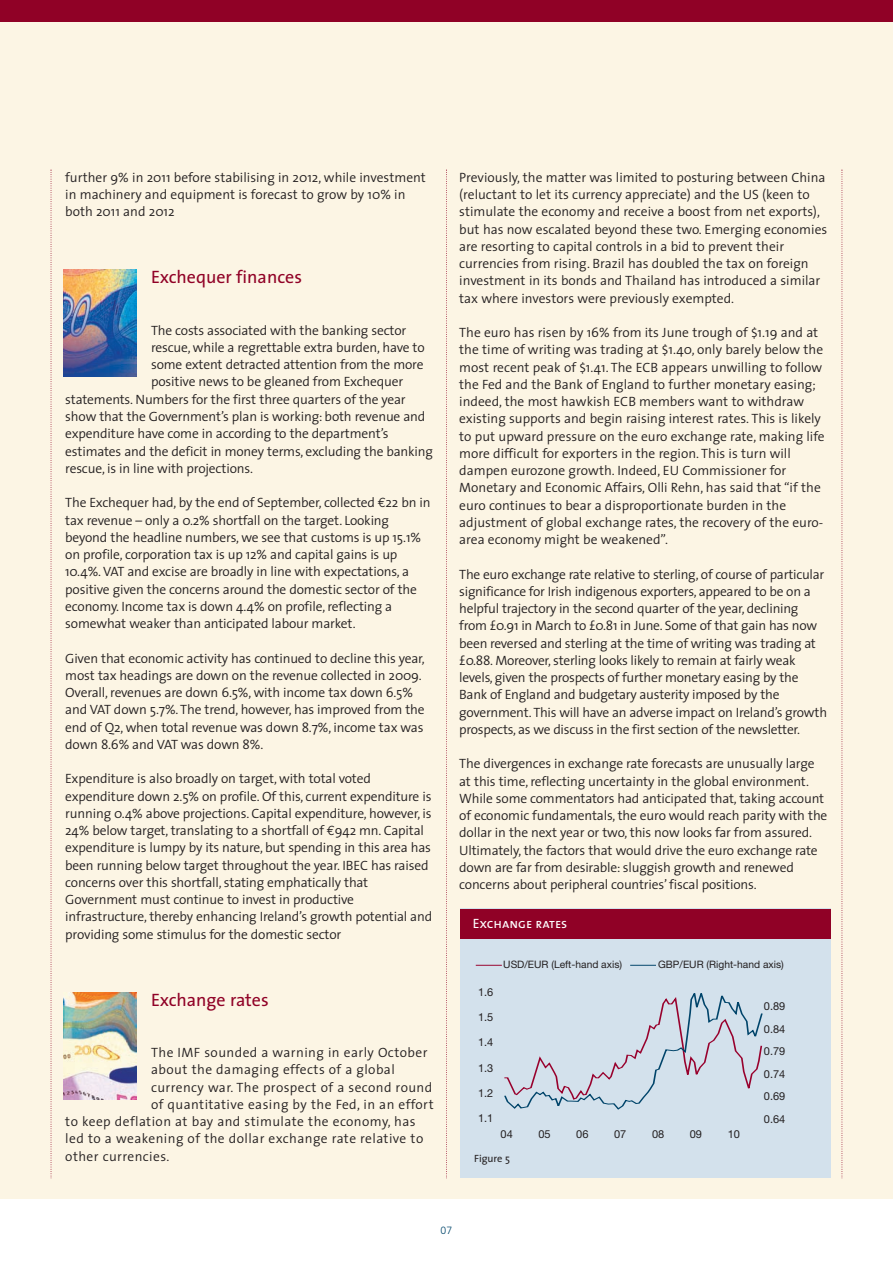
<style>
.page{position:relative;width:893px;height:1263px;background:#fff}
.page>*{position:absolute;margin:0;border:0;box-sizing:border-box;transform-origin:0 0}
.t1{font:18px "The Sans";color:#900126}
.t2{font:300 13.5px/17.2px "The Sans";letter-spacing:-.01em;color:#231f20}
.t3{font:300 13.5px "The Sans";letter-spacing:.03em;color:#231f20}
.t4{font:13.5px "The Sans Caps";color:#fff}
.t5{font:11.1px/22.5px "Helvetica Neue";color:#231f20;text-align:justify}
.t6{font:10.5px "The Sans";color:#231f20}
.t7{font:300 10.5px "Frutiger";color:#00466b}
.t8{font:10.2px "Helvetica Neue";color:#231f20}
.s1{font-family:"Euro Mono";font-weight:400}
</style>
<div class="page">
<div style="left:0;top:0;width:893px;height:1199px;background:#fcf5e4"></div>
<div style="left:0;top:0;width:893px;height:21px;background:#900126"></div>
<svg style="left:51px;top:170px;width:1px;height:1008px"></svg>
<svg style="left:446px;top:170px;width:1px;height:1008px"></svg>
<svg style="left:842px;top:170px;width:1px;height:1008px"></svg>
<img style="left:64px;top:993px;width:72px;height:106px">
<img style="left:64px;top:270px;width:72px;height:106px">
<div style="left:460px;top:909px;width:371px;height:269px;background:#d3e1ec"></div>
<svg style="left:476px;top:965px;width:26px;height:1px"></svg>
<svg style="left:630px;top:965px;width:26px;height:1px"></svg>
<svg style="left:504px;top:993px;width:259px;height:117px"></svg>
<div style="left:460px;top:909px;width:371px;height:30px;background:#900126"></div>
<p class="t2" style="left:65px;top:170px;width:362px">further 9% in 2011 before stabilising in 2012, while investment in machinery and equipment is forecast to grow by 10% in both 2011 and 2012</p>
<h1 class="t1" style="left:151px;top:270px;width:152px">Exchequer finances</h1>
<p class="t2" style="left:151px;top:323px;width:257px">The costs associated with the banking sector</p>
<p class="t2" style="left:151px;top:340px;width:275px">rescue, while a regrettable extra burden, have to</p>
<p class="t2" style="left:151px;top:358px;width:274px">some extent detracted attention from the more</p>
<p class="t2" style="left:151px;top:375px;width:254px">positive news to be gleaned from Exchequer</p>
<p class="t2" style="left:65px;top:392px;width:342px">statements. Numbers for the first three quarters of the year</p>
<p class="t2" style="left:65px;top:409px;width:362px">show that the Government’s plan is working: both revenue and</p>
<p class="t2" style="left:65px;top:427px;width:325px">expenditure have come in according to the department’s</p>
<p class="t2" style="left:65px;top:444px;width:369px">estimates and the deficit in money terms, excluding the banking</p>
<p class="t2" style="left:65px;top:461px;width:189px">rescue, is in line with projections.</p>
<p class="t2" style="left:65px;top:496px;width:367px">The Exchequer had, by the end of September, collected <span class="s1">€</span>22 bn in tax revenue – only a 0.2% shortfall on the target. Looking beyond the headline numbers, we see that customs is up 15.1% on profile, corporation tax is up 12% and capital gains is up 10.4%. VAT and excise are broadly in line with expectations, a positive given the concerns around the domestic sector of the economy. Income tax is down 4.4% on profile, reflecting a somewhat weaker than anticipated labour market.</p>
<p class="t2" style="left:65px;top:651px;width:361px">Given that economic activity has continued to decline this year, most tax headings are down on the revenue collected in 2009.<br>Overall, revenues are down 6.5%, with income tax down 6.5% and VAT down 5.7%. The trend, however, has improved from the end of Q2, when total revenue was down 8.7%, income tax was down 8.6% and VAT was down 8%.</p>
<p class="t2" style="left:65px;top:772px;width:368px">Expenditure is also broadly on target, with total voted expenditure down 2.5% on profile. Of this, current expenditure is running 0.4% above projections. Capital expenditure, however, is 24% below target, translating to a shortfall of <span class="s1">€</span>942 mn. Capital expenditure is lumpy by its nature, but spending in this area has been running below target throughout the year. IBEC has raised concerns over this shortfall, stating emphatically that Government must continue to invest in productive infrastructure, thereby enhancing Ireland’s growth potential and providing some stimulus for the domestic sector</p>
<h1 class="t1" style="left:151px;top:993px;width:119px">Exchange rates</h1>
<p class="t3" style="left:151px;top:1048px;width:278px">The IMF sounded a warning in early October</p>
<p class="t3" style="left:151px;top:1065px;width:245px">about the damaging effects of a global</p>
<p class="t3" style="left:151px;top:1082px;width:283px">currency war. The prospect of a second round</p>
<p class="t3" style="left:151px;top:1100px;width:284px">of quantitative easing by the Fed, in an effort</p>
<p class="t3" style="left:65px;top:1117px;width:352px">to keep deflation at bay and stimulate the economy, has</p>
<p class="t3" style="left:65px;top:1134px;width:360px">led to a weakening of the dollar exchange rate relative to</p>
<p class="t3" style="left:65px;top:1151px;width:106px">other currencies.</p>
<p class="t2" style="left:459px;top:170px;width:369px">Previously, the matter was limited to posturing between China (reluctant to let its currency appreciate) and the US (keen to stimulate the economy and receive a boost from net exports), but has now escalated beyond these two. Emerging economies are resorting to capital controls in a bid to prevent their currencies from rising. Brazil has doubled the tax on foreign investment in its bonds and Thailand has introduced a similar tax where investors were previously exempted.</p>
<p class="t2" style="left:459px;top:325px;width:367px">The euro has risen by 16% from its June trough of $1.19 and at the time of writing was trading at $1.40, only barely below the most recent peak of $1.41. The ECB appears unwilling to follow the Fed and the Bank of England to further monetary easing; indeed, the most hawkish ECB members want to withdraw existing supports and begin raising interest rates. This is likely to put upward pressure on the euro exchange rate, making life more difficult for exporters in the region. This is turn will dampen eurozone growth. Indeed, EU Commissioner for Monetary and Economic Affairs, Olli Rehn, has said that “if the euro continues to bear a disproportionate burden in the adjustment of global exchange rates, the recovery of the euro&shy;area economy might be weakened”.</p>
<p class="t2" style="left:459px;top:567px;width:369px">The euro exchange rate relative to sterling, of course of particular significance for Irish indigenous exporters, appeared to be on a helpful trajectory in the second quarter of the year, declining from £0.91 in March to £0.81 in June. Some of that gain has now been reversed and sterling at the time of writing was trading at £0.88. Moreover, sterling looks likely to remain at fairly weak levels, given the prospects of further monetary easing by the Bank of England and budgetary austerity imposed by the government. This will have an adverse impact on Ireland’s growth prospects, as we discuss in the first section of the newsletter.</p>
<p class="t2" style="left:459px;top:757px;width:370px">The divergences in exchange rate forecasts are unusually large at this time, reflecting uncertainty in the global environment.<br>While some commentators had anticipated that, taking account of economic fundamentals, the euro would reach parity with the dollar in the next year or two, this now looks far from assured.<br>Ultimately, the factors that would drive the euro exchange rate down are far from desirable: sluggish growth and renewed concerns about peripheral countries’ fiscal positions.</p>
<p class="t4" style="left:473px;top:918px;width:96px">Exchange rates</p>
<p class="t5" style="left:478px;top:982px;width:17px">1.6</p>
<p class="t5" style="left:478px;top:1007px;width:17px">1.5</p>
<p class="t5" style="left:478px;top:1032px;width:17px">1.4</p>
<p class="t5" style="left:478px;top:1057px;width:17px">1.3</p>
<p class="t5" style="left:478px;top:1083px;width:17px">1.2</p>
<p class="t5" style="left:478px;top:1108px;width:17px">1.1</p>
<p class="t8" style="left:503px;top:961px;width:120px">USD/EUR (Left-hand axis)</p>
<p class="t8" style="left:658px;top:961px;width:127px">GBP/EUR (Right-hand axis)</p>
<p class="t5" style="left:501px;top:1124px;width:14px">04</p>
<p class="t5" style="left:538px;top:1124px;width:14px">05</p>
<p class="t5" style="left:576px;top:1124px;width:14px">06</p>
<p class="t5" style="left:614px;top:1124px;width:14px">07</p>
<p class="t5" style="left:652px;top:1124px;width:14px">08</p>
<p class="t5" style="left:690px;top:1124px;width:14px">09</p>
<p class="t5" style="left:728px;top:1124px;width:14px">10</p>
<p class="t5" style="left:764px;top:996px;width:23px">0.89<br>0.84<br>0.79<br>0.74<br>0.69<br>0.64</p>
<p class="t6" style="left:474px;top:1154px;width:37px">Figure 5</p>
<p class="t7" style="left:441px;top:1226px;width:13px">07</p>
</div>
